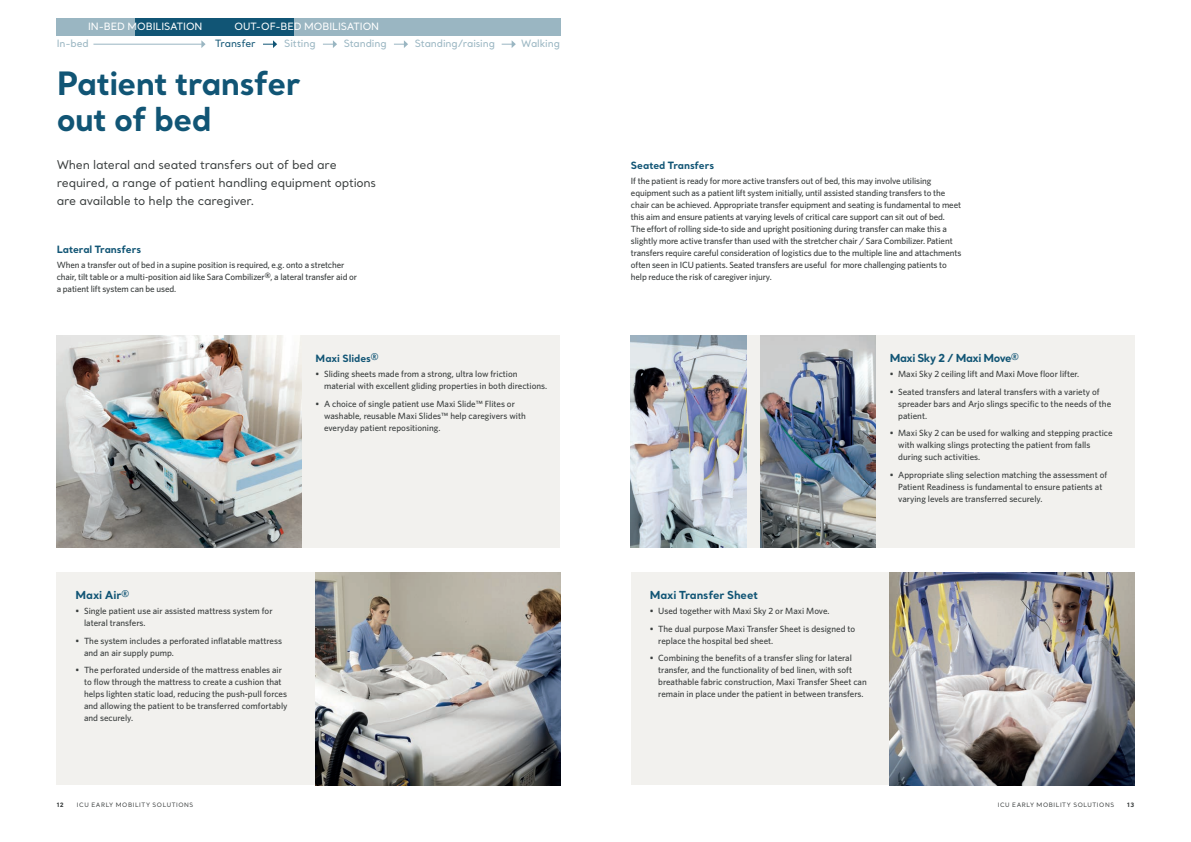
<style>
.page{position:relative;width:1191px;height:842px;background:#fff}
.page>*{position:absolute;margin:0;border:0;box-sizing:border-box;transform-origin:0 0}
.t1{font:700 32px/36px "Santral";letter-spacing:-.02em;color:#115575}
.t2{font:12px/18px "Santral";letter-spacing:-.02em;color:#393d3d}
.t3{font:700 11px "Santral";letter-spacing:-.015em;color:#115575}
.t4{font:700 11px "Santral";letter-spacing:-.04em;color:#115575}
.t5{font:500 10px "Santral";letter-spacing:-.01em;color:#9ab6c2}
.t6{font:700 10px "Santral";letter-spacing:-.005em;color:#115575}
.t7{font:500 10px "Santral";color:#fff}
.t8{font:500 10px "Santral";letter-spacing:-.015em;color:#115575}
.t9{font:500 9px/12px "Whitney HTF";color:#393d3d}
.t10{font:6px "Santral";letter-spacing:.095em;color:#393d3d}
.t11{font:700 6px "Santral";color:#393d3d}
</style>
<div class="page">
<div style="left:57px;top:335px;width:503px;height:213px;background:#f2f1ee"></div>
<div style="left:631px;top:335px;width:503px;height:213px;background:#f2f1ee"></div>
<div style="left:631px;top:572px;width:503px;height:213px;background:#f2f1ee"></div>
<div style="left:57px;top:573px;width:503px;height:212px;background:#f2f1ee"></div>
<img style="left:889px;top:572px;width:245px;height:213px">
<img style="left:315px;top:573px;width:245px;height:212px">
<img style="left:57px;top:335px;width:244px;height:213px">
<div style="left:57px;top:18px;width:158px;height:17px;background:#9ab6c2"></div>
<div style="left:215px;top:18px;width:345px;height:17px;background:#9ab6c2"></div>
<div style="left:135px;top:18px;width:158px;height:17px;background:#115575"></div>
<img style="left:760px;top:335px;width:115px;height:213px">
<img style="left:631px;top:335px;width:115px;height:213px">
<hr style="left:93px;top:44px;width:109px;height:1px;background:#9ab6c2">
<svg style="left:201px;top:40px;width:5px;height:8px"></svg>
<svg style="left:263px;top:40px;width:14px;height:8px"></svg>
<svg style="left:323px;top:40px;width:14px;height:8px"></svg>
<svg style="left:394px;top:40px;width:14px;height:8px"></svg>
<svg style="left:501px;top:40px;width:15px;height:8px"></svg>
<p class="t7" style="left:88px;top:20px;width:116px">IN-BED MOBILISATION</p>
<p class="t7" style="left:234px;top:20px;width:146px">OUT-OF-BED MOBILISATION</p>
<p class="t5" style="left:57px;top:37px;width:34px">In-bed</p>
<p class="t8" style="left:215px;top:37px;width:42px">Transfer</p>
<p class="t5" style="left:284px;top:37px;width:33px">Sitting</p>
<p class="t5" style="left:344px;top:37px;width:44px">Standing</p>
<p class="t5" style="left:415px;top:37px;width:82px">Standing/raising</p>
<p class="t5" style="left:521px;top:37px;width:40px">Walking</p>
<h1 class="t1" style="left:57px;top:64px;width:245px">Patient transfer out of bed</h1>
<h2 class="t2" style="left:57px;top:156px;width:321px">When lateral and seated transfers out of bed are required, a range of patient handling equipment options are available to help the caregiver.</h2>
<p class="t6" style="left:57px;top:242px;width:86px">Lateral Transfers</p>
<p class="t9" style="left:57px;top:258px;width:302px">When a transfer out of bed in a supine position is required, e.g. onto a stretcher chair, tilt table or a multi-position aid like Sara Combilizer<sup>®</sup>, a lateral transfer aid or a patient lift system can be used.</p>
<p class="t6" style="left:315px;top:352px;width:64px">Maxi Slides<sup>®</sup></p>
<p class="t9" style="left:324px;top:368px;width:225px;text-indent:-9px">• Sliding sheets made from a strong, ultra low friction material with excellent gliding properties in both directions.</p>
<p class="t9" style="left:324px;top:397px;width:203px;text-indent:-9px">• A choice of single patient use Maxi Slide™ Flites or washable, reusable Maxi Slides™ help caregivers with everyday patient repositioning.</p>
<p class="t3" style="left:76px;top:588px;width:55px">Maxi Air<sup>®</sup></p>
<p class="t9" style="left:84px;top:605px;width:190px;text-indent:-9px">• Single patient use air assisted mattress system for lateral transfers.</p>
<p class="t9" style="left:84px;top:634px;width:199px;text-indent:-9px">• The system includes a perforated inflatable mattress and an air supply pump.</p>
<p class="t9" style="left:84px;top:664px;width:205px;text-indent:-9px">• The perforated underside of the mattress enables air to flow through the mattress to create a cushion that helps lighten static load, reducing the push-pull forces and allowing the patient to be transferred comfortably and securely.</p>
<p class="t6" style="left:631px;top:158px;width:85px">Seated Transfers</p>
<p class="t9" style="left:631px;top:174px;width:332px">If the patient is ready for more active transfers out of bed, this may involve utilising equipment such as a patient lift system initially, until assisted standing transfers to the chair can be achieved. Appropriate transfer equipment and seating is fundamental to meet this aim and ensure patients at varying levels of critical care support can sit out of bed.<br>The effort of rolling side-to side and upright positioning during transfer can make this a slightly more active transfer than used with the stretcher chair / Sara Combilizer. Patient transfers require careful consideration of logistics due to the multiple line and attachments often seen in ICU patients. Seated transfers are useful for more challenging patients to help reduce the risk of caregiver injury.</p>
<p class="t4" style="left:889px;top:350px;width:131px">Maxi Sky 2 / Maxi Move<sup>®</sup></p>
<p class="t9" style="left:889px;top:368px;width:191px">• Maxi Sky 2 ceiling lift and Maxi Move floor lifter.</p>
<p class="t9" style="left:898px;top:385px;width:214px;text-indent:-9px">• Seated transfers and lateral transfers with a variety of spreader bars and Arjo slings specific to the needs of the patient.</p>
<p class="t9" style="left:898px;top:427px;width:216px;text-indent:-9px">• Maxi Sky 2 can be used for walking and stepping practice with walking slings protecting the patient from falls during such activities.</p>
<p class="t9" style="left:898px;top:469px;width:210px;text-indent:-9px">• Appropriate sling selection matching the assessment of<br>Patient Readiness is fundamental to ensure patients at varying levels are transferred securely.</p>
<p class="t3" style="left:650px;top:588px;width:110px">Maxi Transfer Sheet</p>
<p class="t9" style="left:650px;top:605px;width:181px">• Used together with Maxi Sky 2 or Maxi Move.</p>
<p class="t9" style="left:658px;top:622px;width:198px;text-indent:-9px">• The dual purpose Maxi Transfer Sheet is designed to replace the hospital bed sheet.</p>
<p class="t9" style="left:658px;top:652px;width:210px;text-indent:-9px">• Combining the benefits of a transfer sling for lateral transfer, and the functionality of bed linen, with soft breathable fabric construction, Maxi Transfer Sheet can remain in place under the patient in between transfers.</p>
<p class="t11" style="left:57px;top:800px;width:9px">12</p>
<p class="t10" style="left:77px;top:800px;width:118px">ICU EARLY MOBILITY SOLUTIONS</p>
<p class="t10" style="left:997px;top:800px;width:118px">ICU EARLY MOBILITY SOLUTIONS</p>
<p class="t11" style="left:1127px;top:800px;width:9px">13</p>
</div>
